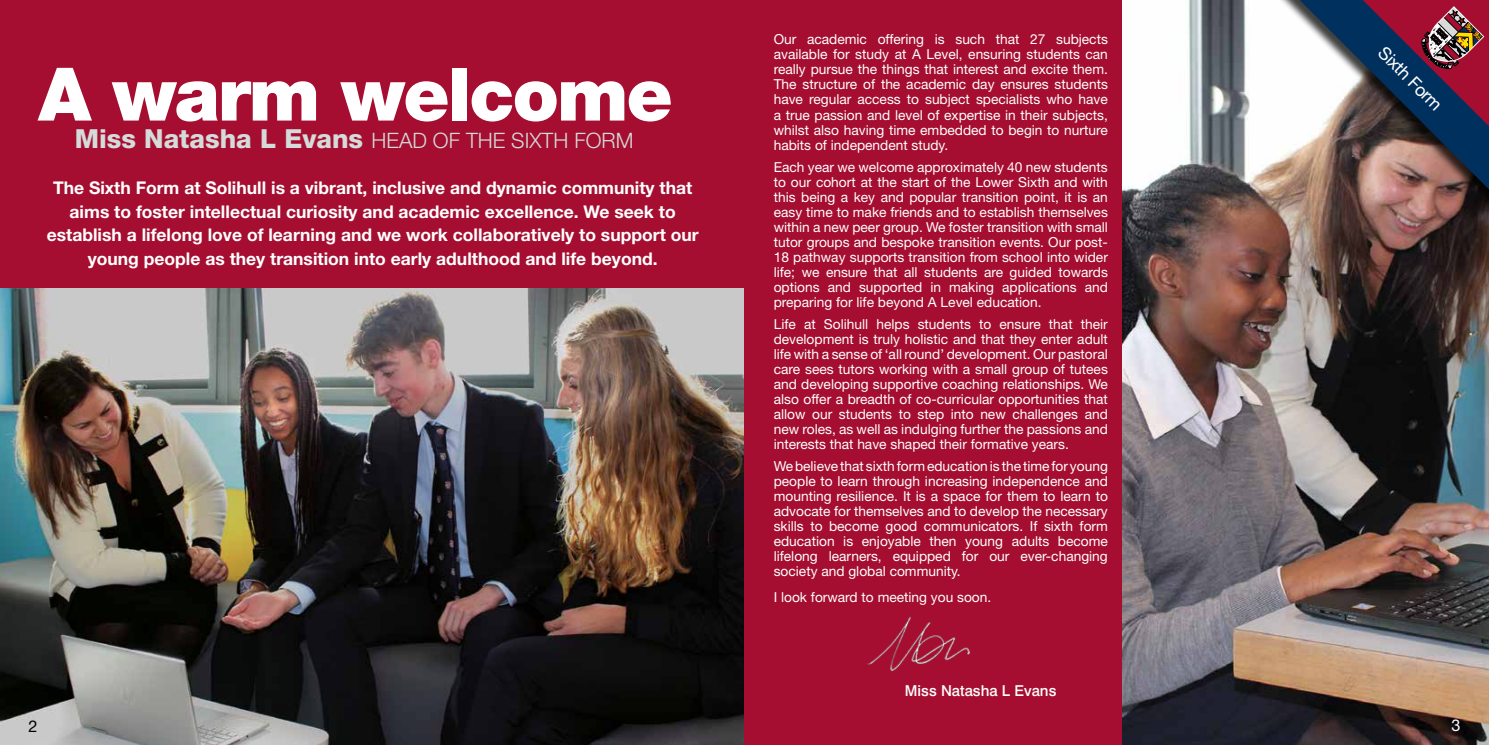
<style>
.page{position:relative;width:1489px;height:745px;background:#fff}
.page>*{position:absolute;margin:0;border:0;box-sizing:border-box;transform-origin:0 0}
.t1{font:900 73.75px "Helvetica Neue";letter-spacing:-.025em;color:#fff}
.t2{font:300 21.25px "Helvetica Neue";color:#d5dbda}
.t3{font:17.62px "Helvetica Neue";color:#fff}
.t4{font:700 17.5px/23.8px "Helvetica Neue";color:#fff;text-align:center}
.t5{font:16.25px "Helvetica Neue";color:#000}
.t6{font:16.25px "Helvetica Neue";color:#fff}
.t7{font:500 15px "Swiss 721 BT";color:#fff}
.t8{font:13.75px/15px "Helvetica Neue";color:#fff;text-align:justify}
.s1{font-weight:800;font-size:26.25px}
</style>
<div class="page">
<div style="left:0;top:0;width:744px;height:744px;background:#a50e30"></div>
<img style="left:0;top:288px;width:744px;height:456px">
<div style="left:744px;top:0;width:377px;height:744px;background:#a50e30"></div>
<img style="left:1121px;top:0;width:367px;height:744px">
<div style="left:1263px;top:0;width:225px;height:222px;background:#000;opacity:.75"></div>
<svg style="left:1299px;top:0;width:189px;height:189px;background:#705b68"></svg>
<img style="left:867px;top:616px;width:103px;height:55px">
<h1 class="t1" style="left:38px;top:50px;width:636px">A warm welcome</h1>
<h2 class="t2" style="left:75px;top:128px;width:560px"><span class="s1">Miss Natasha L Evans</span> HEAD OF THE SIXTH FORM</h2>
<p class="t4" style="left:47px;top:175px;width:653px">The Sixth Form at Solihull is a vibrant, inclusive and dynamic community that aims to foster intellectual curiosity and academic excellence. We seek to establish a lifelong love of learning and we work collaboratively to support our young people as they transition into early adulthood and life beyond.</p>
<p class="t8" style="left:773px;top:32px;width:335px">Our academic offering is such that 27 subjects available for study at A Level, ensuring students can really pursue the things that interest and excite them.<br>The structure of the academic day ensures students have regular access to subject specialists who have a true passion and level of expertise in their subjects, whilst also having time embedded to begin to nurture habits of independent study.</p>
<p class="t8" style="left:773px;top:159px;width:336px">Each year we welcome approximately 40 new students to our cohort at the start of the Lower Sixth and with this being a key and popular transition point, it is an easy time to make friends and to establish themselves within a new peer group. We foster transition with small tutor groups and bespoke transition events. Our post-18 pathway supports transition from school into wider life; we ensure that all students are guided towards options and supported in making applications and preparing for life beyond A Level education.</p>
<p class="t8" style="left:773px;top:316px;width:336px">Life at Solihull helps students to ensure that their development is truly holistic and that they enter adult life with a sense of ‘all round’ development. Our pastoral care sees tutors working with a small group of tutees and developing supportive coaching relationships. We also offer a breadth of co-curricular opportunities that allow our students to step into new challenges and new roles, as well as indulging further the passions and interests that have shaped their formative years.</p>
<p class="t8" style="left:773px;top:458px;width:336px">We believe that sixth form education is the time for young people to learn through increasing independence and mounting resilience. It is a space for them to learn to advocate for themselves and to develop the necessary skills to become good communicators. If sixth form education is enjoyable then young adults become lifelong learners, equipped for our ever-changing society and global community.</p>
<p class="t8" style="left:773px;top:589px;width:219px">I look forward to meeting you soon.</p>
<p class="t7" style="left:904px;top:681px;width:153px">Miss Natasha L Evans</p>
<p class="t3" style="left:1390px;top:40px;width:83px;rotate:45deg">Sixth Form</p>
<p class="t5" style="left:28px;top:716px;width:11px">2</p>
<p class="t6" style="left:1451px;top:715px;width:11px">3</p>
</div>
